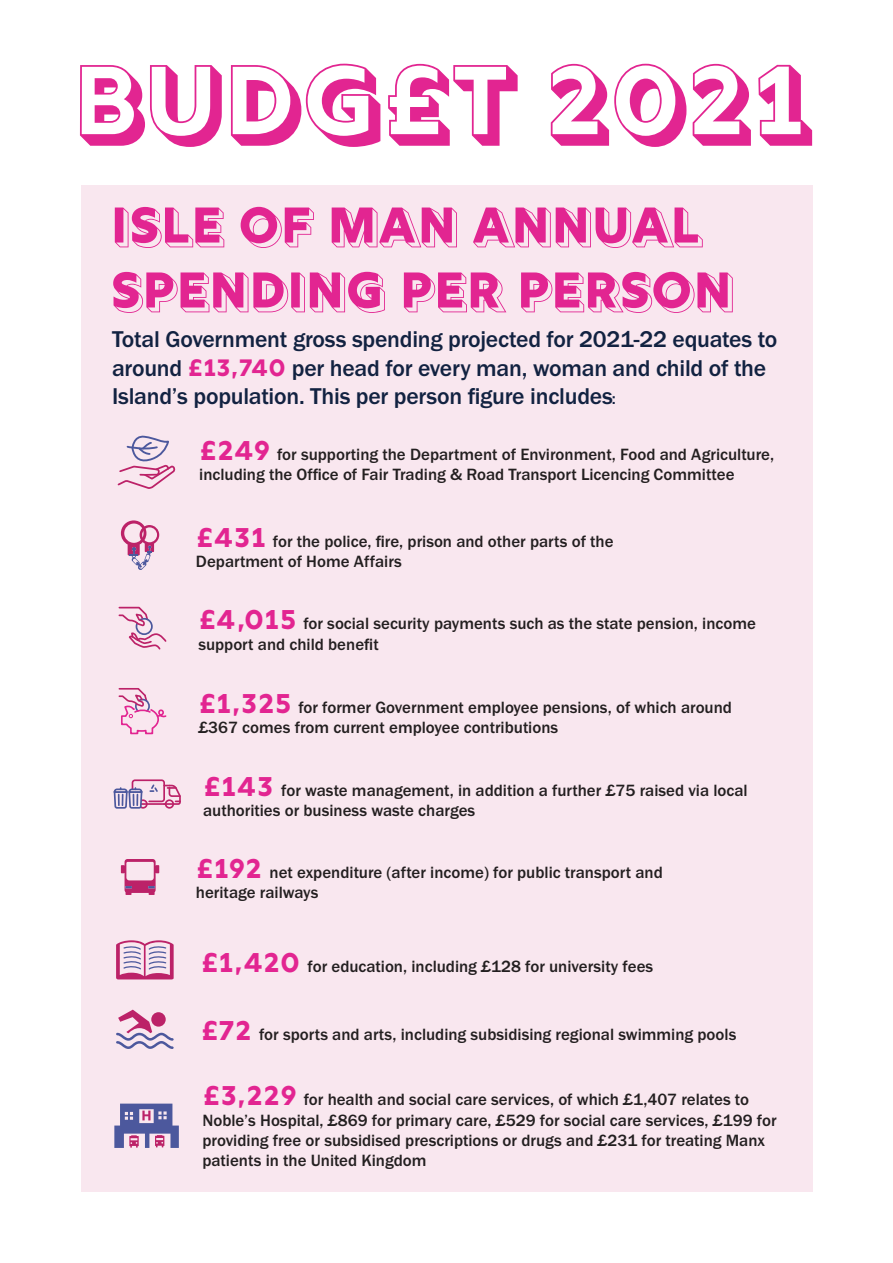
<style>
.page{position:relative;width:893px;height:1263px;background:#fff}
.page>*{position:absolute;margin:0;border:0;box-sizing:border-box;transform-origin:0 0}
.t1{font:54.15px/64.9px "Rig Bold Reverse";color:#e22591}
.t2{font:500 23.7px/28.3px "Franklin Gothic URW";letter-spacing:-.01em;color:#122241}
.t3{font:500 16.95px/20.2px "Franklin Gothic URW";color:#231f20}
.s1{font-family:"Rig Bold Face";font-weight:400;color:#e22591}
.s2{font-size:16.95px}
.s3{font-family:"Rig Bold Face";font-weight:400;font-size:27px;color:#e22591}
</style>
<div class="page">
<div style="left:81px;top:185px;width:731px;height:1006px;background:#f9e7ef"></div>
<svg style="left:121px;top:520px;width:38px;height:50px"></svg>
<div style="left:132px;top:779px;width:33px;height:23px;border:2px solid #bc2268;border-radius:3px"></div>
<svg style="left:114px;top:783px;width:67px;height:26px"></svg>
<svg style="left:121px;top:859px;width:38px;height:36px"></svg>
<svg style="left:116px;top:940px;width:58px;height:39px"></svg>
<svg style="left:116px;top:1010px;width:58px;height:39px"></svg>
<svg style="left:114px;top:1103px;width:65px;height:45px"></svg>
<svg style="left:118px;top:436px;width:57px;height:53px"></svg>
<svg style="left:118px;top:607px;width:48px;height:43px"></svg>
<svg style="left:118px;top:688px;width:48px;height:46px"></svg>
<svg style="left:80px;top:65px;width:142px;height:82px"></svg>
<svg style="left:231px;top:64px;width:149px;height:83px"></svg>
<svg style="left:388px;top:64px;width:130px;height:82px"></svg>
<svg style="left:551px;top:64px;width:135px;height:83px"></svg>
<svg style="left:693px;top:64px;width:58px;height:82px"></svg>
<svg style="left:758px;top:65px;width:54px;height:81px"></svg>
<h1 class="t1" style="left:112px;top:197px;width:624px">ISLE OF MAN AnNUAL<br>SPENDING PER PERSON</h1>
<h2 class="t2" style="left:112px;top:325px;width:667px">Total Government gross spending projected for 2021-22 equates to around <span class="s1">£13,740</span> per head for every man, woman and child of the<br>Island’s population. This per person figure includes<span class="s2">:</span></h2>
<p class="t3" style="left:199px;top:444px;width:576px"><span class="s3">£249</span> for supporting the Department of Environment, Food and Agriculture, including the Office of Fair Trading &amp; Road Transport Licencing Committee</p>
<p class="t3" style="left:196px;top:530px;width:419px"><span class="s3">£431</span> for the police, fire, prison and other parts of the<br>Department of Home Affairs</p>
<p class="t3" style="left:198px;top:613px;width:559px"><span class="s3">£4,015</span> for social security payments such as the state pension, income support and child benefit</p>
<p class="t3" style="left:198px;top:697px;width:535px"><span class="s3">£1,325</span> for former Government employee pensions, of which around £367 comes from current employee contributions</p>
<p class="t3" style="left:203px;top:779px;width:546px"><span class="s3">£143</span> for waste management, in addition a further £75 raised via local authorities or business waste charges</p>
<p class="t3" style="left:196px;top:862px;width:468px"><span class="s3">£192</span> net expenditure (after income) for public transport and heritage railways</p>
<p class="t3" style="left:201px;top:955px;width:454px"><span class="s3">£1,420</span> for education, including £128 for university fees</p>
<p class="t3" style="left:201px;top:1024px;width:537px"><span class="s3">£72</span> for sports and arts, including subsidising regional swimming pools</p>
<p class="t3" style="left:202px;top:1089px;width:576px"><span class="s3">£3,229</span> for health and social care services, of which £1,407 relates to Noble’s Hospital, £869 for primary care, £529 for social care services, £199 for providing free or subsidised prescriptions or drugs and £231 for treating Manx patients in the United Kingdom</p>
</div>
